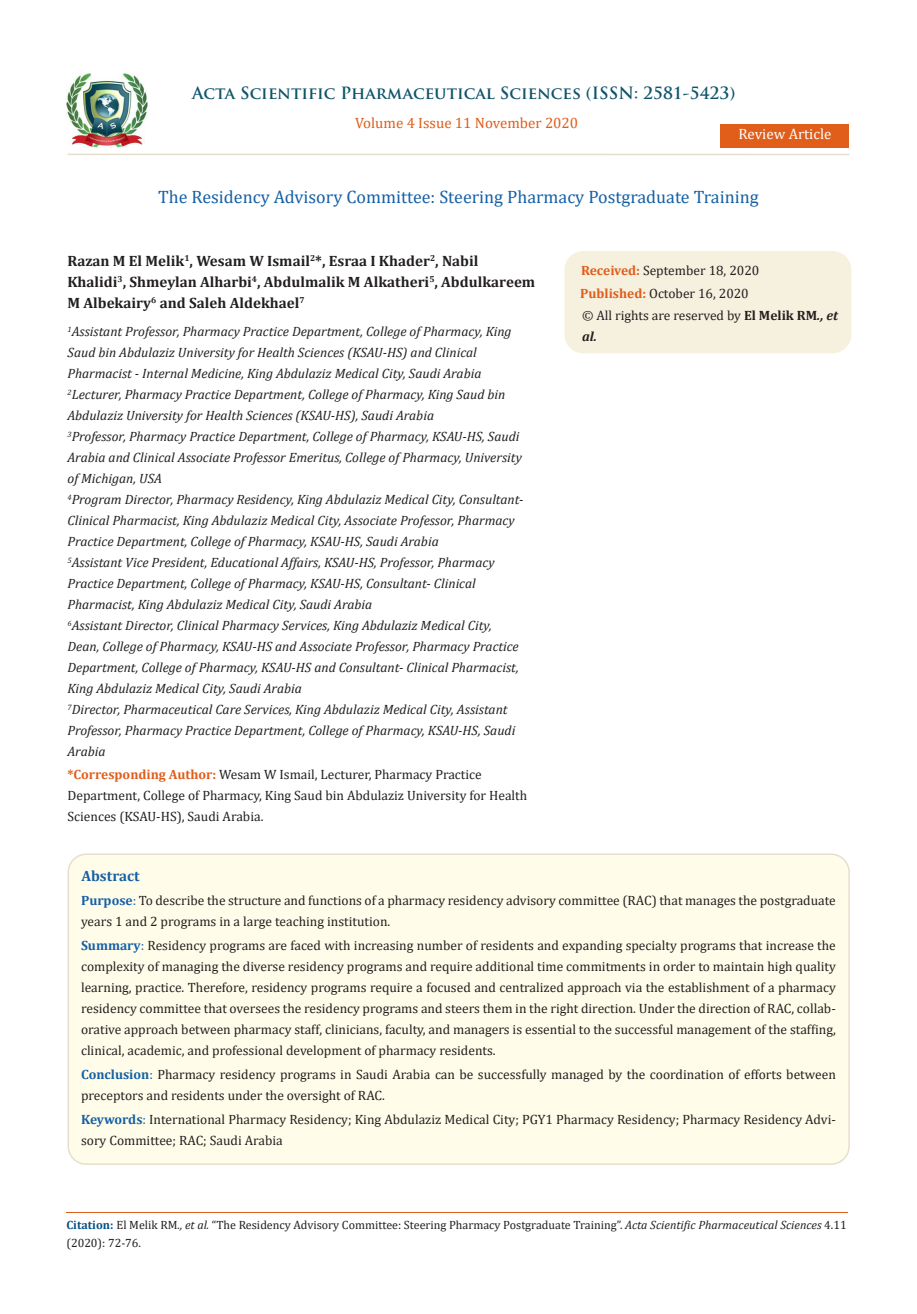
<style>
.page{position:relative;width:917px;height:1314px;background:#fff}
.page>*{position:absolute;margin:0;border:0;box-sizing:border-box;transform-origin:0 0}
.t1{font:18px "Cambria";color:#1560a6}
.t2{font:700 16.5px "Trajan Pro";color:#0e546a}
.t3{font:700 15px/21px "Cambria";color:#231f20}
.t4{font:15px "Cambria";color:#e05d1a}
.t5{font:15px "Cambria";color:#fff}
.t6{font:700 15px "Cambria";color:#1560a6}
.t7{font:13.5px/21px "Cambria";color:#231f20}
.t8{font:italic 13.5px/21px "Cambria";color:#231f20}
.t9{font:12px/18px "Cambria";color:#231f20}
.s1{font-weight:700;color:#e05d1a}
.s2{font-weight:700}
.s3{font-weight:700;font-style:italic}
.s4{font-weight:700;color:#1560a6}
.s5{color:#1560a6}
.s6{font-weight:700;color:#035089}
.s7{font-style:italic}
</style>
<div class="page">
<img style="left:67px;top:74px;width:80px;height:73px">
<div style="left:720px;top:125px;width:129px;height:23px;background:#e05d1a"></div>
<div style="left:565px;top:252px;width:285px;height:101px;background:#f6f0df;border-radius:18px"></div>
<div style="left:564px;top:251px;width:287px;height:102px;border:2px solid #f6f0df;border-radius:18px"></div>
<div style="left:68px;top:854px;width:781px;height:310px;background:#fffde9;border-radius:18px"></div>
<div style="left:67px;top:854px;width:782px;height:311px;border:2px solid #e5dfce;border-radius:18px"></div>
<hr style="left:66px;top:1212px;width:782px;height:1px;background:#e05d1a">
<hr style="left:67px;top:154px;width:782px;height:1px;background:#e5dfce">
<p class="t2" style="left:192px;top:83px;width:545px">Acta Scientific Pharmaceutical Sciences (ISSN: 2581-5423)</p>
<p class="t4" style="left:355px;top:114px;width:224px">Volume 4 Issue 11 November 2020</p>
<p class="t5" style="left:738px;top:125px;width:94px">Review Article</p>
<p class="t1" style="left:158px;top:187px;width:602px">The Residency Advisory Committee: Steering Pharmacy Postgraduate Training</p>
<p class="t3" style="left:67px;top:250px;width:469px">Razan M El Melik<sup>1</sup>, Wesam W Ismail<sup>2</sup>*, Esraa I Khader<sup>2</sup>, Nabil<br>Khalidi<sup>3</sup>, Shmeylan Alharbi<sup>4</sup>, Abdulmalik M Alkatheri<sup>5</sup>, Abdulkareem<br>M Albekairy<sup>6</sup> and Saleh Aldekhael<sup>7</sup></p>
<p class="t8" style="left:67px;top:321px;width:445px"><sup>1</sup>Assistant Professor, Pharmacy Practice Department, College of Pharmacy, King<br>Saud bin Abdulaziz University for Health Sciences (KSAU-HS) and Clinical<br>Pharmacist - Internal Medicine, King Abdulaziz Medical City, Saudi Arabia</p>
<p class="t8" style="left:67px;top:384px;width:439px"><sup>2</sup>Lecturer, Pharmacy Practice Department, College of Pharmacy, King Saud bin<br>Abdulaziz University for Health Sciences (KSAU-HS), Saudi Arabia</p>
<p class="t8" style="left:67px;top:426px;width:456px"><sup>3</sup>Professor, Pharmacy Practice Department, College of Pharmacy, KSAU-HS, Saudi<br>Arabia and Clinical Associate Professor Emeritus, College of Pharmacy, University of Michigan, USA</p>
<p class="t8" style="left:67px;top:489px;width:457px"><sup>4</sup>Program Director, Pharmacy Residency, King Abdulaziz Medical City, Consultant-<br>Clinical Pharmacist, King Abdulaziz Medical City, Associate Professor, Pharmacy<br>Practice Department, College of Pharmacy, KSAU-HS, Saudi Arabia</p>
<p class="t8" style="left:67px;top:552px;width:428px"><sup>5</sup>Assistant Vice President, Educational Affairs, KSAU-HS, Professor, Pharmacy<br>Practice Department, College of Pharmacy, KSAU-HS, Consultant- Clinical<br>Pharmacist, King Abdulaziz Medical City, Saudi Arabia</p>
<p class="t8" style="left:67px;top:615px;width:453px"><sup>6</sup>Assistant Director, Clinical Pharmacy Services, King Abdulaziz Medical City, Dean, College of Pharmacy, KSAU-HS and Associate Professor, Pharmacy Practice Department, College of Pharmacy, KSAU-HS and Consultant- Clinical Pharmacist, King Abdulaziz Medical City, Saudi Arabia</p>
<p class="t8" style="left:67px;top:699px;width:449px"><sup>7</sup>Director, Pharmaceutical Care Services, King Abdulaziz Medical City, Assistant<br>Professor, Pharmacy Practice Department, College of Pharmacy, KSAU-HS, Saudi<br>Arabia</p>
<p class="t7" style="left:67px;top:764px;width:461px"><span class="s1">*Corresponding Author:</span> Wesam W Ismail, Lecturer, Pharmacy Practice<br>Department, College of Pharmacy, King Saud bin Abdulaziz University for Health<br>Sciences (KSAU-HS), Saudi Arabia.</p>
<p class="t7" style="left:581px;top:260px;width:180px"><span class="s1">Received:</span> September 18, 2020</p>
<p class="t7" style="left:580px;top:283px;width:170px"><span class="s1">Published:</span> October 16, 2020</p>
<p class="t7" style="left:582px;top:304px;width:257px">© All rights are reserved by <span class="s2">El Melik RM</span><span class="s3">., et al.</span></p>
<p class="t6" style="left:81px;top:865px;width:60px">Abstract</p>
<p class="t7" style="left:81px;top:889px;width:756px"><span class="s4">Purpose</span><span class="s5">:</span> To describe the structure and functions of a pharmacy residency advisory committee (RAC) that manages the postgraduate years 1 and 2 programs in a large teaching institution.</p>
<p class="t7" style="left:81px;top:934px;width:756px;text-align:justify"><span class="s4">Summary</span><span class="s5">:</span> Residency programs are faced with increasing number of residents and expanding specialty programs that increase the complexity of managing the diverse residency programs and require additional time commitments in order to maintain high quality learning, practice. Therefore, residency programs require a focused and centralized approach via the establishment of a pharmacy residency committee that oversees the residency programs and steers them in the right direction. Under the direction of RAC, collab&shy;orative approach between pharmacy staff, clinicians, faculty, and managers is essential to the successful management of the staffing, clinical, academic, and professional development of pharmacy residents.</p>
<p class="t7" style="left:81px;top:1063px;width:756px"><span class="s4">Conclusion</span><span class="s5">:</span> Pharmacy residency programs in Saudi Arabia can be successfully managed by the coordination of efforts between preceptors and residents under the oversight of RAC.</p>
<p class="t7" style="left:81px;top:1108px;width:756px"><span class="s4">Keywords</span><span class="s5">:</span> International Pharmacy Residency; King Abdulaziz Medical City; PGY1 Pharmacy Residency; Pharmacy Residency Advi&shy;sory Committee; RAC; Saudi Arabia</p>
<p class="t9" style="left:66px;top:1216px;width:781px"><span class="s6">Citation:</span> El Melik RM<span class="s7">., et al.</span> “The Residency Advisory Committee: Steering Pharmacy Postgraduate Training”. <span class="s7">Acta Scientific Pharmaceutical Sciences</span> 4.11 (2020): 72-76.</p>
</div>
